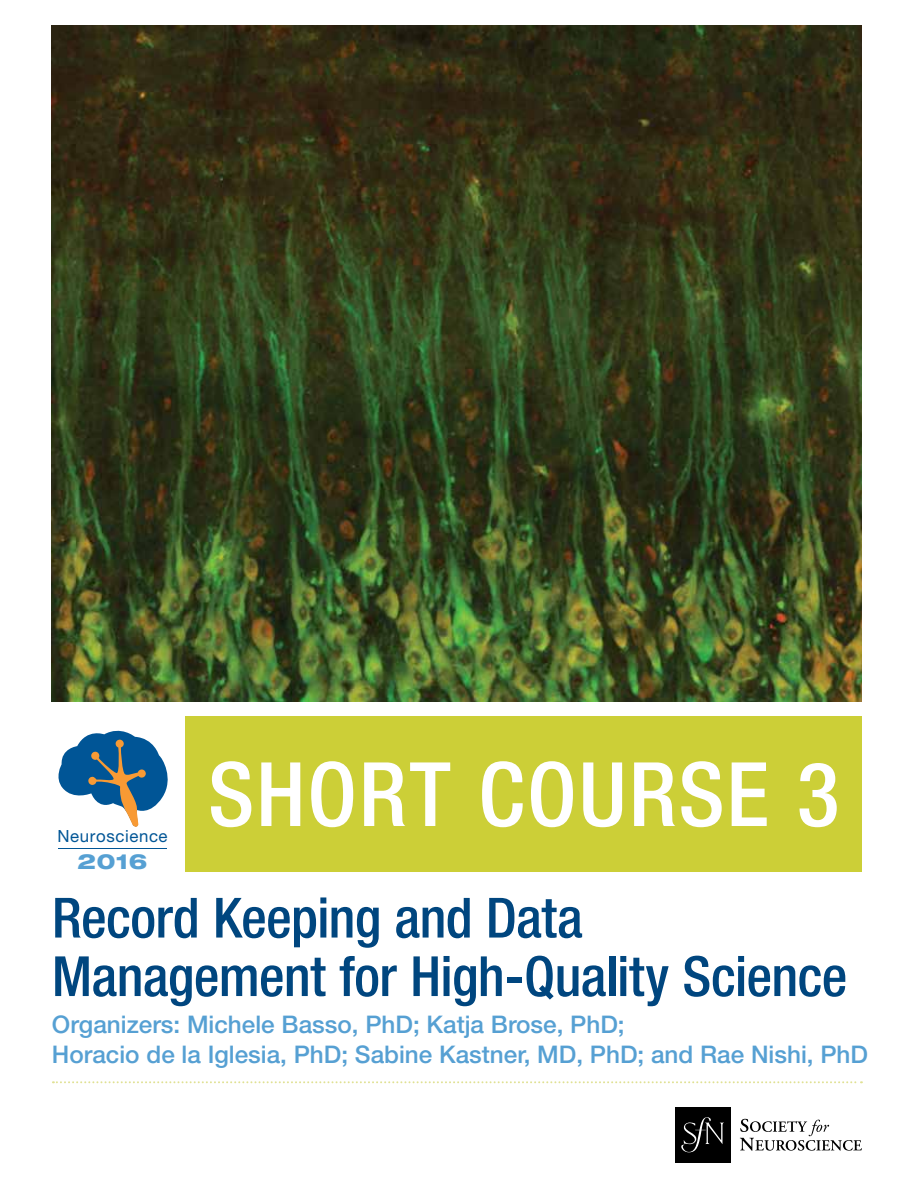
<style>
.page{position:relative;width:918px;height:1188px;background:#fff}
.page>*{position:absolute;margin:0;border:0;box-sizing:border-box;transform-origin:0 0}
.t1{font:500 condensed 88.95px "Helvetica Neue LT Std";letter-spacing:.02em;color:#fff}
.t2{font:500 condensed 55.5px/58.5px "Helvetica Neue LT Std";letter-spacing:-.01em;color:#00467f}
.t3{font:500 24.3px/30px "Helvetica Neue LT Std";color:#56a0d3}
.t4{font:800 expanded 21px "Helvetica Neue";color:#56a0d3}
.t5{font:16.8px "Helvetica Neue";letter-spacing:.035em;color:#005596}
</style>
<div class="page">
<img style="left:52px;top:25px;width:810px;height:676px">
<div style="left:186px;top:716px;width:676px;height:156px;background:#cccf37"></div>
<svg style="left:740px;top:1119px;width:122px;height:32px"></svg>
<div style="left:675px;top:1107px;width:56px;height:56px;background:#000"></div>
<svg style="left:681px;top:1117px;width:43px;height:35px"></svg>
<svg style="left:53px;top:1081px;width:809px;height:2px"></svg>
<svg style="left:58px;top:731px;width:110px;height:96px"></svg>
<hr style="left:59px;top:848px;width:108px;height:1px;background:#005596">
<p class="t5" style="left:58px;top:826px;width:112px">Neuroscience</p>
<p class="t4" style="left:78px;top:848px;width:71px">2016</p>
<h1 class="t1" style="left:208px;top:741px;width:633px">SHORT COURSE 3</h1>
<h2 class="t2" style="left:52px;top:888px;width:797px">Record Keeping and Data<br>Management for High-Quality Science</h2>
<p class="t3" style="left:52px;top:1009px;width:818px">Organizers: Michele Basso, PhD; Katja Brose, PhD;<br>Horacio de la Iglesia, PhD; Sabine Kastner, MD, PhD; and Rae Nishi, PhD</p>
</div>
